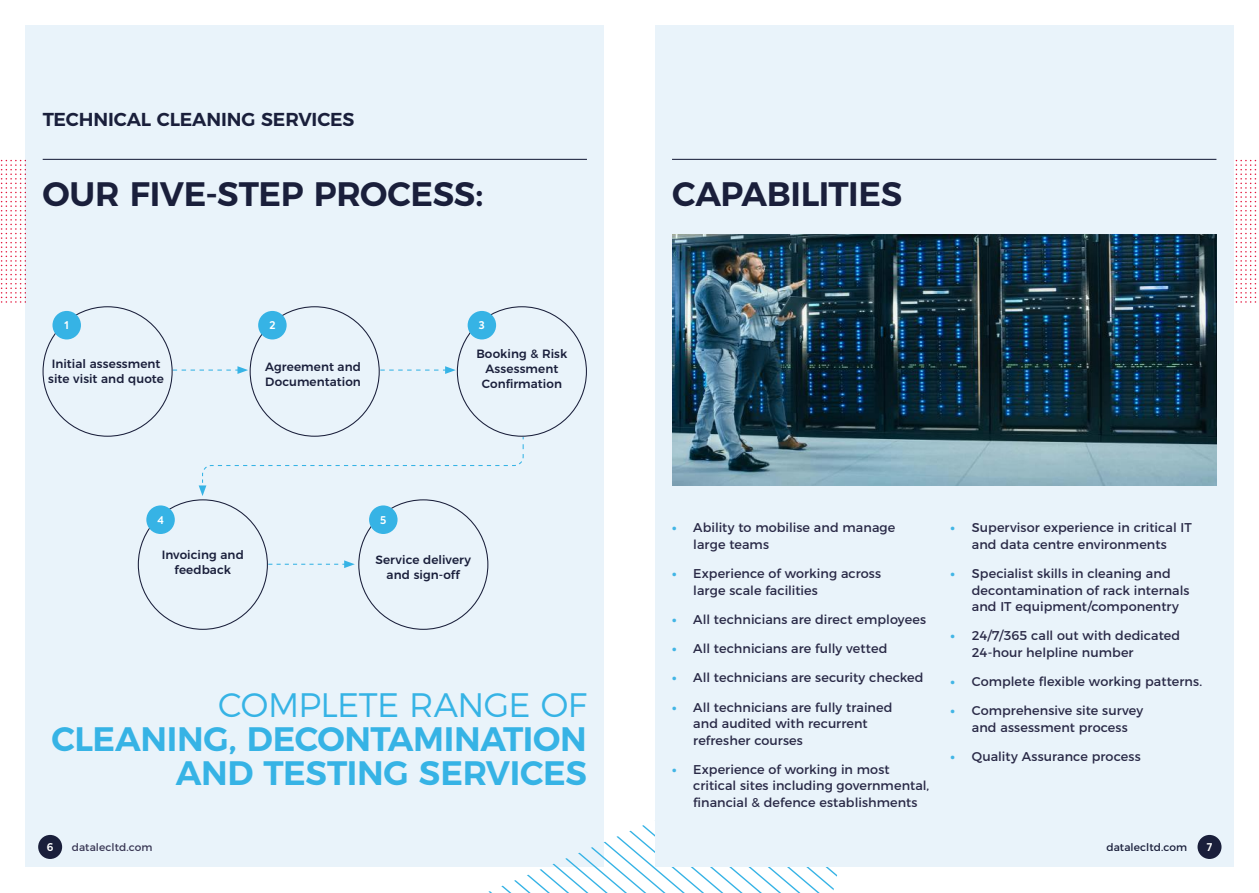
<style>
.page{position:relative;width:1259px;height:893px;background:#fff}
.page>*{position:absolute;margin:0;border:0;box-sizing:border-box;transform-origin:0 0}
.t1{font:600 33.9px/33.9px "Montserrat";letter-spacing:-.01em;color:#36b3e5;text-align:right}
.t2{font:600 33.9px "Montserrat";letter-spacing:-.01em;color:#1a1f3b}
.t3{font:300 33.9px "Montserrat";letter-spacing:-.015em;color:#36b3e5}
.t4{font:600 18.75px "Montserrat";letter-spacing:-.01em;color:#1a1f3b}
.t5{font:12.75px/16.5px "Montserrat";letter-spacing:.005em;color:#292946}
.t6{font:800 12.75px "Montserrat";color:#42b5e5}
.t7{font:500 12px/15px "Montserrat";letter-spacing:.005em;color:#1a1f3b;text-align:center}
.t8{font:10.65px "Montserrat";letter-spacing:.005em;color:#393754}
.t9{font:10.65px "Montserrat";letter-spacing:.005em;color:#1a1f3b}
.t10{font:600 10.65px "Axiforma";color:#fff}
</style>
<div class="page">
<div style="left:26px;top:26px;width:578px;height:841px;background:#e9f3fa"></div>
<svg style="left:488px;top:825px;width:350px;height:68px"></svg>
<div style="left:655px;top:26px;width:579px;height:841px;background:#e9f3fa"></div>
<img style="left:672px;top:234px;width:544px;height:252px">
<div style="left:38px;top:835px;width:24px;height:24px;background:#1a1f3b;border-radius:50%"></div>
<hr style="left:43px;top:159px;width:544px;height:1px;background:#1a1f3b">
<hr style="left:672px;top:159px;width:544px;height:1px;background:#1a1f3b">
<div style="left:1197px;top:835px;width:24px;height:24px;background:#1a1f3b;border-radius:50%"></div>
<svg style="left:1235px;top:160px;width:22px;height:143px"></svg>
<svg style="left:0;top:160px;width:25px;height:143px"></svg>
<svg style="left:173px;top:366px;width:75px;height:8px"></svg>
<svg style="left:380px;top:366px;width:76px;height:8px"></svg>
<svg style="left:268px;top:560px;width:87px;height:8px"></svg>
<svg style="left:199px;top:436px;width:325px;height:60px"></svg>
<div style="left:52px;top:311px;width:29px;height:28px;background:#36b3e5;border-radius:50%"></div>
<div style="left:258px;top:311px;width:29px;height:28px;background:#36b3e5;border-radius:50%"></div>
<div style="left:146px;top:505px;width:29px;height:29px;background:#36b3e5;border-radius:50%"></div>
<div style="left:467px;top:311px;width:29px;height:28px;background:#36b3e5;border-radius:50%"></div>
<div style="left:369px;top:505px;width:28px;height:29px;background:#36b3e5;border-radius:50%"></div>
<h2 class="t4" style="left:43px;top:104px;width:313px">TECHNICAL CLEANING SERVICES</h2>
<h1 class="t2" style="left:43px;top:166px;width:442px">OUR FIVE-STEP PROCESS:</h1>
<h1 class="t2" style="left:672px;top:166px;width:232px">CAPABILITIES</h1>
<p class="t10" style="left:65px;top:318px;width:6px">1</p>
<p class="t7" style="left:48px;top:355px;width:117px;text-align:left">Initial assessment site visit and quote</p>
<p class="t10" style="left:269px;top:318px;width:8px">2</p>
<p class="t7" style="left:265px;top:358px;width:97px;text-align:left">Agreement and<br>Documentation</p>
<p class="t10" style="left:479px;top:318px;width:7px">3</p>
<p class="t7" style="left:476px;top:345px;width:92px">Booking &amp; Risk<br>Assessment<br>Confirmation</p>
<p class="t10" style="left:157px;top:513px;width:8px">4</p>
<p class="t7" style="left:162px;top:546px;width:84px">Invoicing and feedback</p>
<p class="t10" style="left:380px;top:513px;width:8px">5</p>
<p class="t7" style="left:375px;top:551px;width:97px">Service delivery and sign-off</p>
<h1 class="t3" style="left:218px;top:678px;width:370px">COMPLETE RANGE OF</h1>
<h1 class="t1" style="left:52px;top:719px;width:537px">CLEANING, DECONTAMINATION<br>AND TESTING SERVICES</h1>
<p class="t6" style="left:672px;top:517px;width:6px">∙</p>
<p class="t5" style="left:693px;top:518px;width:204px">Ability to mobilise and manage large teams</p>
<p class="t6" style="left:672px;top:563px;width:6px">∙</p>
<p class="t5" style="left:693px;top:564px;width:189px">Experience of working across large scale facilities</p>
<p class="t6" style="left:672px;top:609px;width:6px">∙</p>
<p class="t5" style="left:693px;top:610px;width:234px">All technicians are direct employees</p>
<p class="t6" style="left:672px;top:638px;width:6px">∙</p>
<p class="t5" style="left:693px;top:639px;width:196px">All technicians are fully vetted</p>
<p class="t6" style="left:672px;top:667px;width:6px">∙</p>
<p class="t5" style="left:693px;top:668px;width:232px">All technicians are security checked</p>
<p class="t6" style="left:672px;top:696px;width:6px">∙</p>
<p class="t5" style="left:693px;top:698px;width:201px">All technicians are fully trained and audited with recurrent refresher courses</p>
<p class="t6" style="left:672px;top:759px;width:6px">∙</p>
<p class="t5" style="left:693px;top:760px;width:237px">Experience of working in most critical sites including governmental, financial &amp; defence establishments</p>
<p class="t6" style="left:950px;top:517px;width:6px">∙</p>
<p class="t5" style="left:972px;top:518px;width:221px">Supervisor experience in critical IT and data centre environments</p>
<p class="t6" style="left:950px;top:563px;width:6px">∙</p>
<p class="t5" style="left:972px;top:564px;width:219px">Specialist skills in cleaning and decontamination of rack internals and IT equipment/componentry</p>
<p class="t6" style="left:950px;top:625px;width:6px">∙</p>
<p class="t5" style="left:972px;top:626px;width:210px">24/7/365 call out with dedicated<br>24-hour helpline number</p>
<p class="t6" style="left:950px;top:671px;width:6px">∙</p>
<p class="t5" style="left:972px;top:672px;width:232px">Complete flexible working patterns.</p>
<p class="t6" style="left:950px;top:700px;width:6px">∙</p>
<p class="t5" style="left:972px;top:701px;width:173px">Comprehensive site survey and assessment process</p>
<p class="t6" style="left:950px;top:746px;width:6px">∙</p>
<p class="t5" style="left:972px;top:747px;width:170px">Quality Assurance process</p>
<p class="t10" style="left:47px;top:840px;width:8px">6</p>
<p class="t8" style="left:72px;top:839px;width:82px">datalecltd.com</p>
<p class="t9" style="left:1106px;top:839px;width:82px">datalecltd.com</p>
<p class="t10" style="left:1206px;top:840px;width:7px">7</p>
</div>
